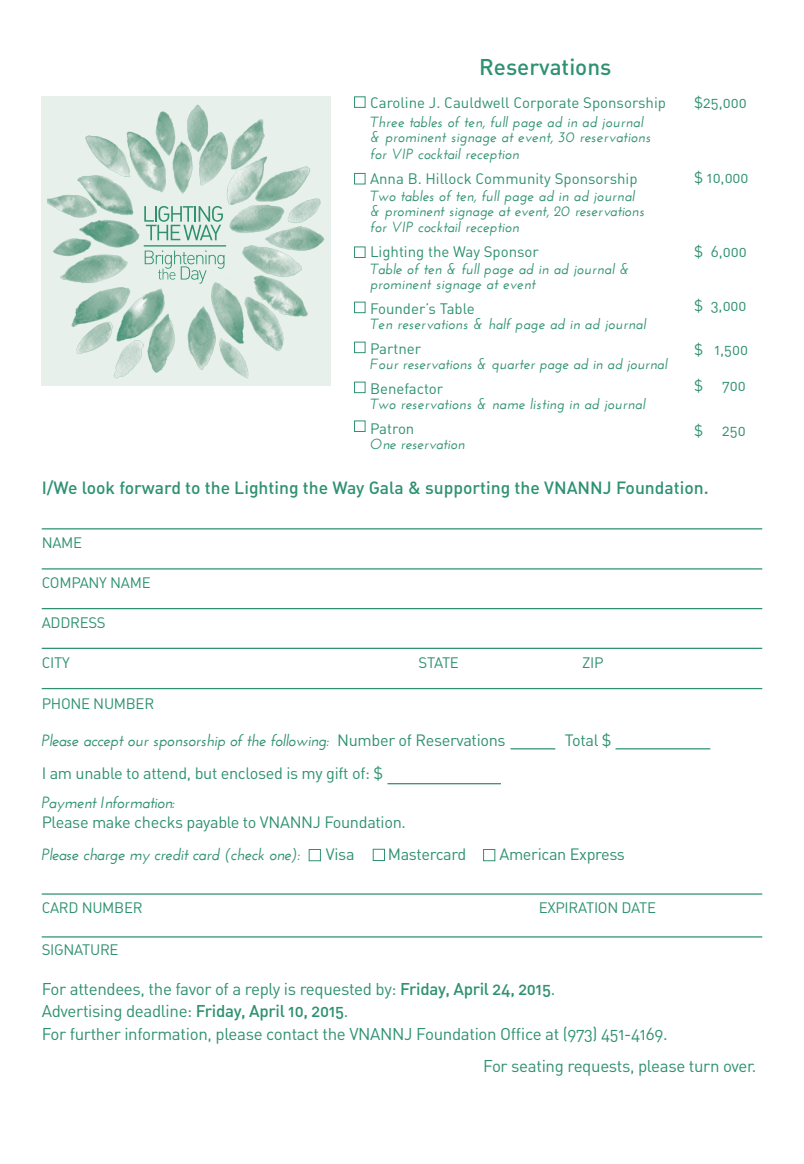
<style>
.page{position:relative;width:804px;height:1164px;background:#fff}
.page>*{position:absolute;margin:0;border:0;box-sizing:border-box;transform-origin:0 0}
.t1{font:22.5px "DIN Medium Alternate";color:#2f9172}
.t2{font:17.5px "DIN Medium Alternate";color:#2f9172}
.t3{font:17px/22.5px "DIN Regular Alternate";letter-spacing:-.02em;color:#2f9172}
.t4{font:16.25px "DIN Regular Alternate";letter-spacing:-.02em;color:#2f9172}
.t5{font:italic 600 16.25px "Josefin Sans";letter-spacing:-.02em;color:#2f9172}
.t6{font:15.25px "DIN Regular Alternate";color:#2f9172}
.t7{font:15px "DIN Regular Alternate";color:#2f9172}
.t8{font:15px "DIN Regular Alternate";letter-spacing:-.02em;color:#2f9172}
.t9{font:italic 600 14.75px/15px "Josefin Sans";letter-spacing:.01em;color:#2f9172}
.s1{font-family:"DIN Regular Alternate";font-weight:400;font-style:normal}
.s2{font-family:"DIN Medium Alternate"}
</style>
<div class="page">
<hr style="left:42px;top:528px;width:720px;height:1px;background:#2f9172">
<hr style="left:42px;top:568px;width:720px;height:1px;background:#2f9172">
<hr style="left:42px;top:608px;width:720px;height:1px;background:#2f9172">
<hr style="left:42px;top:647px;width:720px;height:2px;background:#2f9172">
<hr style="left:42px;top:688px;width:720px;height:1px;background:#2f9172">
<hr style="left:42px;top:893px;width:720px;height:1px;background:#2f9172">
<hr style="left:42px;top:936px;width:720px;height:1px;background:#2f9172">
<div style="left:309px;top:849px;width:11px;height:12px;border:1px solid #2f9172"></div>
<div style="left:483px;top:849px;width:12px;height:12px;border:1px solid #2f9172"></div>
<div style="left:373px;top:849px;width:12px;height:11px;border:1px solid #2f9172"></div>
<div style="left:354px;top:96px;width:11px;height:12px;border:1px solid #2f9172"></div>
<div style="left:354px;top:173px;width:11px;height:11px;border:1px solid #2f9172"></div>
<div style="left:354px;top:247px;width:11px;height:11px;border:1px solid #2f9172"></div>
<div style="left:354px;top:302px;width:11px;height:11px;border:1px solid #2f9172"></div>
<div style="left:354px;top:342px;width:11px;height:11px;border:1px solid #2f9172"></div>
<div style="left:354px;top:382px;width:11px;height:11px;border:1px solid #2f9172"></div>
<div style="left:354px;top:420px;width:11px;height:12px;border:1px solid #2f9172"></div>
<img style="left:44px;top:97px;width:286px;height:288px">
<svg style="left:144px;top:206px;width:79px;height:34px;background:#b3d5c9"></svg>
<hr style="left:144px;top:245px;width:82px;height:1px;background:#2f9172">
<svg style="left:145px;top:250px;width:79px;height:34px;background:#cce2d9"></svg>
<hr style="left:387px;top:783px;width:114px;height:1px;background:#2f9172">
<hr style="left:615px;top:748px;width:95px;height:1px;background:#2f9172">
<hr style="left:510px;top:748px;width:45px;height:1px;background:#2f9172">
<h1 class="t1" style="left:479px;top:52px;width:134px">Reservations</h1>
<p class="t7" style="left:370px;top:93px;width:297px">Caroline J. Cauldwell Corporate Sponsorship</p>
<p class="t9" style="left:370px;top:114px;width:282px">Three tables of ten, full page ad in ad journal &amp; prominent signage at event, 30 reservations</p>
<p class="t9" style="left:370px;top:147px;width:151px">for VIP cocktail reception</p>
<p class="t7" style="left:370px;top:169px;width:269px">Anna B. Hillock Community Sponsorship</p>
<p class="t9" style="left:370px;top:188px;width:276px">Two tables of ten, full page ad in ad journal &amp; prominent signage at event, 20 reservations</p>
<p class="t9" style="left:370px;top:220px;width:151px">for VIP cocktail reception</p>
<p class="t7" style="left:370px;top:242px;width:170px">Lighting the Way Sponsor</p>
<p class="t9" style="left:370px;top:261px;width:261px">Table of ten &amp; full page ad in ad journal &amp; prominent signage at event</p>
<p class="t7" style="left:370px;top:299px;width:106px">Founder’s Table</p>
<p class="t9" style="left:370px;top:316px;width:277px">Ten reservations &amp; half page ad in ad journal</p>
<p class="t7" style="left:370px;top:339px;width:53px">Partner</p>
<p class="t9" style="left:370px;top:356px;width:298px">Four reservations &amp; quarter page ad in ad journal</p>
<p class="t7" style="left:370px;top:379px;width:75px">Benefactor</p>
<p class="t9" style="left:370px;top:396px;width:277px">Two reservations &amp; name listing in ad journal</p>
<p class="t7" style="left:370px;top:419px;width:46px">Patron</p>
<p class="t9" style="left:370px;top:436px;width:96px">One reservation</p>
<p class="t6" style="left:694px;top:93px;width:54px">$25,000</p>
<p class="t6" style="left:694px;top:168px;width:56px">$ 10,000</p>
<p class="t6" style="left:694px;top:242px;width:54px">$ 6,000</p>
<p class="t6" style="left:694px;top:296px;width:54px">$ 3,000</p>
<p class="t6" style="left:694px;top:339px;width:56px">$ 1,500</p>
<p class="t6" style="left:694px;top:376px;width:53px">$ 700</p>
<p class="t6" style="left:694px;top:420px;width:53px">$ 250</p>
<p class="t2" style="left:42px;top:476px;width:668px">I/We look forward to the Lighting the Way Gala &amp; supporting the VNANNJ Foundation.</p>
<p class="t7" style="left:42px;top:533px;width:42px">NAME</p>
<p class="t8" style="left:42px;top:573px;width:110px">COMPANY NAME</p>
<p class="t8" style="left:42px;top:613px;width:65px">ADDRESS</p>
<p class="t7" style="left:42px;top:653px;width:30px">CITY</p>
<p class="t7" style="left:418px;top:653px;width:42px">STATE</p>
<p class="t7" style="left:582px;top:653px;width:23px">ZIP</p>
<p class="t8" style="left:42px;top:693px;width:114px">PHONE NUMBER</p>
<p class="t5" style="left:42px;top:730px;width:465px">Please accept our sponsorship of the following: <span class="s1">Number of Reservations</span></p>
<p class="t4" style="left:564px;top:730px;width:48px">Total $</p>
<p class="t4" style="left:42px;top:762px;width:343px">I am unable to attend, but enclosed is my gift of: $</p>
<p class="t5" style="left:42px;top:792px;width:135px">Payment Information:</p>
<p class="t4" style="left:42px;top:811px;width:365px">Please make checks payable to VNANNJ Foundation.</p>
<p class="t5" style="left:42px;top:844px;width:260px">Please charge my credit card (check one):</p>
<p class="t4" style="left:326px;top:844px;width:30px">Visa</p>
<p class="t4" style="left:387px;top:844px;width:80px">Mastercard</p>
<p class="t4" style="left:499px;top:844px;width:127px">American Express</p>
<p class="t8" style="left:42px;top:897px;width:102px">CARD NUMBER</p>
<p class="t8" style="left:538px;top:897px;width:119px">EXPIRATION DATE</p>
<p class="t8" style="left:42px;top:940px;width:78px">SIGNATURE</p>
<p class="t3" style="left:42px;top:976px;width:627px">For attendees, the favor of a reply is requested by: <span class="s2">Friday, April 24, 2015</span>.<br>Advertising deadline: <span class="s2">Friday, April 10, 2015</span>.<br>For further information, please contact the VNANNJ Foundation Office at (973) 451-4169.</p>
<p class="t3" style="left:483px;top:1054px;width:275px">For seating requests, please turn over.</p>
</div>
